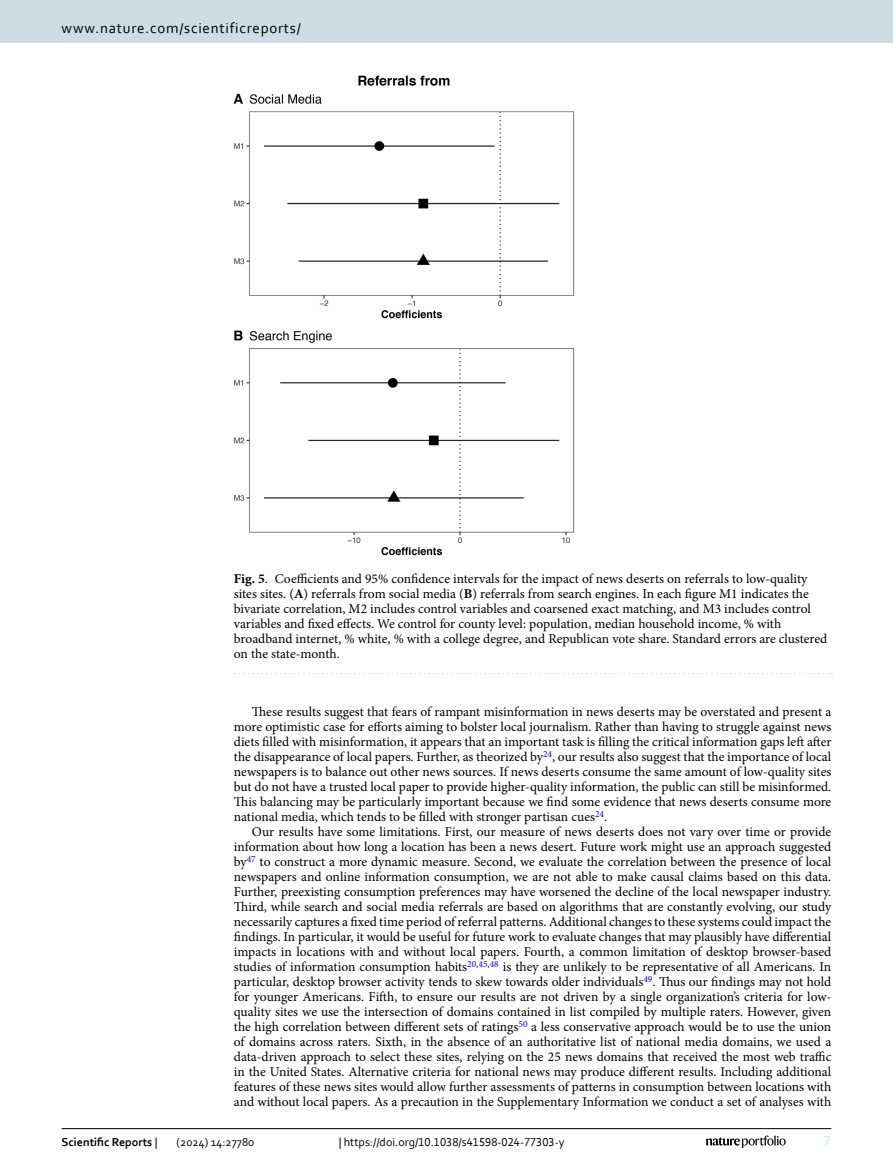
<style>
.page{position:relative;width:893px;height:1174px;background:#fff}
.page>*{position:absolute;margin:0;border:0;box-sizing:border-box;transform-origin:0 0}
.t1{font:15px "Corbel";letter-spacing:.05em;color:#000}
.t2{font:15px "Corbel";color:#d9e4eb}
.Body_Text_Indent{font:13.5px/15px "Minion Pro";color:#000;text-align:justify}
.Figure_Caption{font:13.5px/15px "Minion Pro";color:#000}
.t3{font:12px "Corbel";color:#000}
.t4{font:700 12px "Corbel";color:#000}
.s1{font-weight:700}
.s2{font-weight:400}
</style>
<div class="page">
<img style="left:234px;top:76px;width:340px;height:479px">
<svg style="left:235px;top:673px;width:597px;height:1px"></svg>
<hr style="left:62px;top:1128px;width:769px;height:1px;background:#000">
<svg style="left:706px;top:1135px;width:80px;height:12px"></svg>
<div style="left:0;top:0;width:893px;height:43px;background:#cedde4"></div>
<p class="t1" style="left:62px;top:18px;width:241px">www.nature.com/scientificreports/</p>
<p class="Figure_Caption" style="left:234px;top:571px;width:595px"><span class="s1">Fig. 5</span>. Coefficients and 95% confidence intervals for the impact of news deserts on referrals to low-quality sites sites. (<span class="s1">A</span>) referrals from social media (<span class="s1">B</span>) referrals from search engines. In each figure M1 indicates the bivariate correlation, M2 includes control variables and coarsened exact matching, and M3 includes control variables and fixed effects. We control for county level: population, median household income, % with broadband internet, % white, % with a college degree, and Republican vote share. Standard errors are clustered on the state-month.</p>
<p class="Body_Text_Indent" style="left:234px;top:704px;width:599px;text-indent:18px">These results suggest that fears of rampant misinformation in news deserts may be overstated and present a more optimistic case for efforts aiming to bolster local journalism. Rather than having to struggle against news diets filled with misinformation, it appears that an important task is filling the critical information gaps left after the disappearance of local papers. Further, as theorized by<sup>24</sup>, our results also suggest that the importance of local newspapers is to balance out other news sources. If news deserts consume the same amount of low-quality sites but do not have a trusted local paper to provide higher-quality information, the public can still be misinformed.<br>This balancing may be particularly important because we find some evidence that news deserts consume more national media, which tends to be filled with stronger partisan cues<sup>24</sup>.</p>
<p class="Body_Text_Indent" style="left:234px;top:824px;width:599px;text-indent:18px">Our results have some limitations. First, our measure of news deserts does not vary over time or provide information about how long a location has been a news desert. Future work might use an approach suggested by<sup>47</sup> to construct a more dynamic measure. Second, we evaluate the correlation between the presence of local newspapers and online information consumption, we are not able to make causal claims based on this data.<br>Further, preexisting consumption preferences may have worsened the decline of the local newspaper industry.<br>Third, while search and social media referrals are based on algorithms that are constantly evolving, our study necessarily captures a fixed time period of referral patterns. Additional changes to these systems could impact the findings. In particular, it would be useful for future work to evaluate changes that may plausibly have differential impacts in locations with and without local papers. Fourth, a common limitation of desktop browser-based studies of information consumption habits<sup>20</sup><sup>,</sup><sup>45</sup><sup>,</sup><sup>48</sup> is they are unlikely to be representative of all Americans. In particular, desktop browser activity tends to skew towards older individuals<sup>49</sup>. Thus our findings may not hold for younger Americans. Fifth, to ensure our results are not driven by a single organization’s criteria for low&shy;quality sites we use the intersection of domains contained in list compiled by multiple raters. However, given the high correlation between different sets of ratings<sup>50</sup> a less conservative approach would be to use the union of domains across raters. Sixth, in the absence of an authoritative list of national media domains, we used a data-driven approach to select these sites, relying on the 25 news domains that received the most web traffic in the United States. Alternative criteria for national news may produce different results. Including additional features of these news sites would allow further assessments of patterns in consumption between locations with and without local papers. As a precaution in the Supplementary Information we conduct a set of analyses with</p>
<p class="t4" style="left:62px;top:1134px;width:97px">Scientific Reports <span class="s2">|</span></p>
<p class="t3" style="left:177px;top:1134px;width:79px">(2024) 14:27780</p>
<p class="t3" style="left:339px;top:1134px;width:227px">| https://doi.org/10.1038/s41598-024-77303-y</p>
<p class="t2" style="left:824px;top:1132px;width:9px">7</p>
</div>
